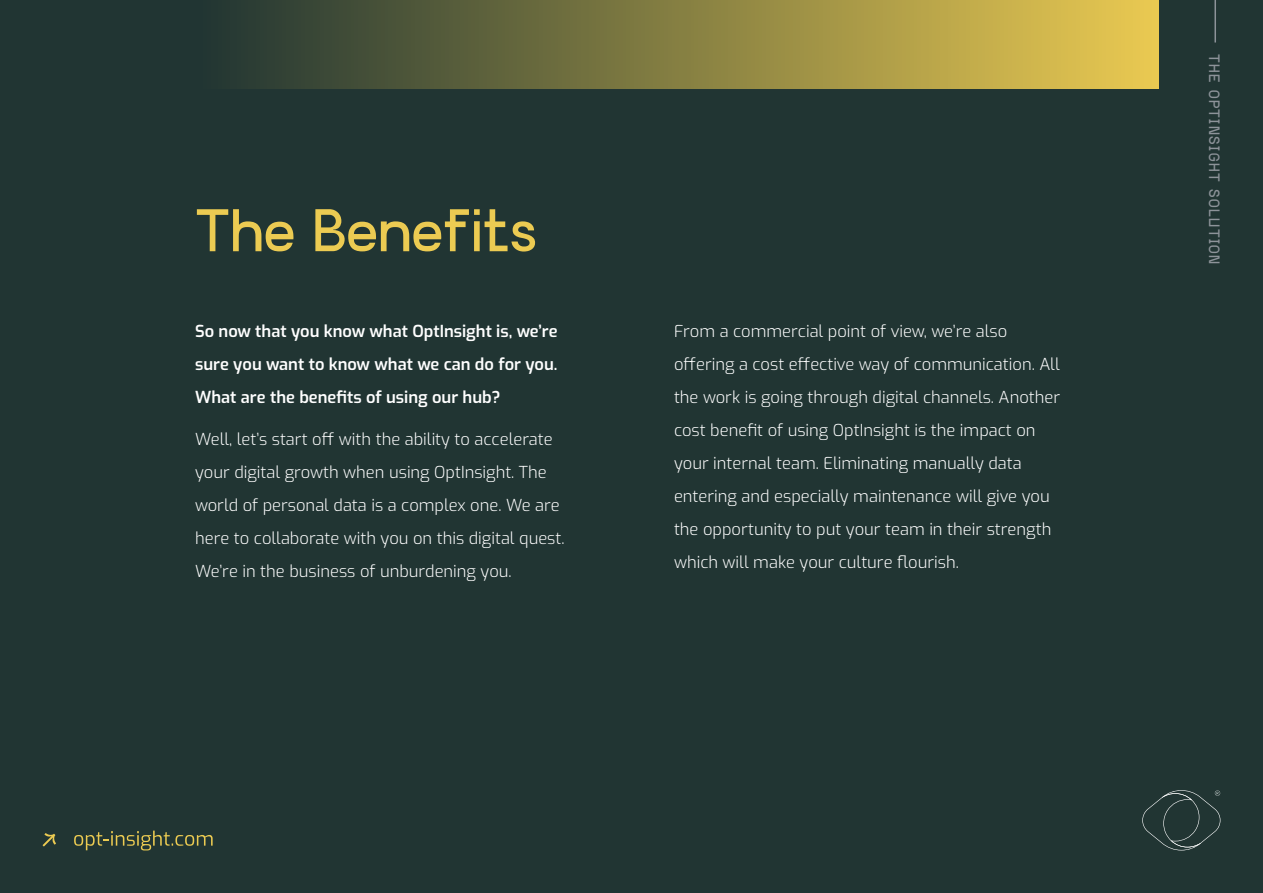
<style>
.page{position:relative;width:1263px;height:893px;background:#213533}
.page>*{position:absolute;margin:0;border:0;box-sizing:border-box;transform-origin:0 0}
.t1{font:60px "SK Concretica";color:#eccb52}
.t2{font:300 16.5px/33px "Exo";color:#fff}
.t3{font:600 16.5px/33px "Exo";color:#fff;text-align:justify}
.t4{font:15px "SK Concretica";letter-spacing:.1em;color:#8d9399}
</style>
<div class="page">
<hr style="left:1214px;top:0;width:2px;height:43px;background:#8d9399">
<svg style="left:74px;top:831px;width:139px;height:19px"></svg>
<svg style="left:43px;top:833px;width:13px;height:14px"></svg>
<svg style="left:1142px;top:790px;width:78px;height:60px"></svg>
<div style="left:195px;top:0;width:964px;height:89px;background:linear-gradient(to right,#203432,#eac951)"></div>
<h1 class="t1" style="left:195px;top:185px;width:343px">The Benefits</h1>
<p class="t3" style="left:195px;top:314px;width:364px">So now that you know what OptInsight is, we’re sure you want to know what we can do for you.<br>What are the benefits of using our hub?</p>
<p class="t2" style="left:195px;top:422px;width:371px">Well, let’s start off with the ability to accelerate your digital growth when using OptInsight. The world of personal data is a complex one. We are here to collaborate with you on this digital quest.<br>We’re in the business of unburdening you.</p>
<p class="t2" style="left:674px;top:314px;width:388px">From a commercial point of view, we’re also offering a cost effective way of communication. All the work is going through digital channels. Another cost benefit of using OptInsight is the impact on your internal team. Eliminating manually data entering and especially maintenance will give you the opportunity to put your team in their strength which will make your culture flourish.</p>
<p class="t4" style="left:1226px;top:54px;width:212px;rotate:90deg">THE OPTINSIGHT SOLUTION</p>
</div>
